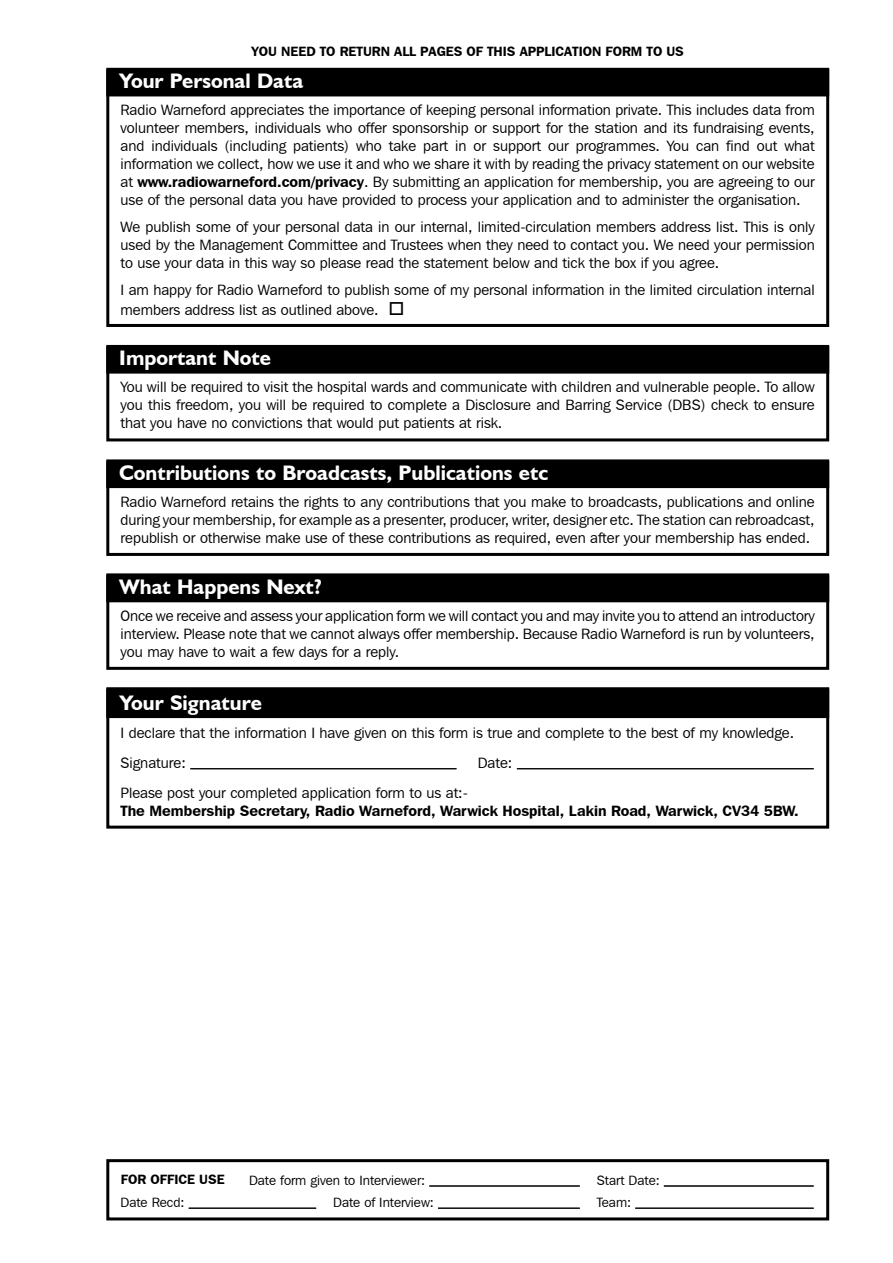
<style>
.page{position:relative;width:893px;height:1263px;background:#fff}
.page>*{position:absolute;margin:0;border:0;box-sizing:border-box;transform-origin:0 0}
.t1{font:700 21px "Humanist 521 BT";color:#fff}
.t2{font:15px/18px "Franklin Gothic IT Cby BT";color:#000;text-align:justify}
.t3{font:600 15px "Franklin Gothic IT Cby BT";color:#000}
.t4{font:13.5px "Franklin Gothic IT Cby BT";color:#000}
.t5{font:600 13.5px "Franklin Gothic IT Cby BT";color:#000}
.s1{font-weight:600}
</style>
<div class="page">
<div style="left:106px;top:687px;width:723px;height:142px;border:3px solid #000"></div>
<hr style="left:190px;top:768px;width:266px;height:1px;background:#000">
<hr style="left:517px;top:768px;width:297px;height:1px;background:#000">
<div style="left:106px;top:689px;width:723px;height:29px;background:#000"></div>
<div style="left:106px;top:1159px;width:723px;height:61px;border:3px solid #000"></div>
<hr style="left:429px;top:1186px;width:151px;height:1px;background:#000">
<hr style="left:664px;top:1186px;width:150px;height:1px;background:#000">
<hr style="left:189px;top:1208px;width:127px;height:1px;background:#000">
<hr style="left:438px;top:1208px;width:142px;height:1px;background:#000">
<hr style="left:635px;top:1208px;width:179px;height:1px;background:#000">
<div style="left:106px;top:345px;width:723px;height:96px;border:3px solid #000"></div>
<div style="left:106px;top:346px;width:723px;height:28px;background:#000;border:2px solid #000"></div>
<div style="left:106px;top:573px;width:723px;height:97px;border:3px solid #000"></div>
<div style="left:106px;top:575px;width:723px;height:27px;background:#000"></div>
<div style="left:106px;top:68px;width:723px;height:259px;border:3px solid #000"></div>
<div style="left:106px;top:69px;width:723px;height:27px;background:#000"></div>
<div style="left:106px;top:459px;width:723px;height:97px;border:3px solid #000"></div>
<div style="left:106px;top:461px;width:723px;height:27px;background:#000"></div>
<p class="t5" style="left:252px;top:46px;width:434px">YOU NEED TO RETURN ALL PAGES OF THIS APPLICATION FORM TO US</p>
<h1 class="t1" style="left:119px;top:72px;width:185px">Your Personal Data</h1>
<p class="t2" style="left:121px;top:102px;width:696px">Radio Warneford appreciates the importance of keeping personal information private. This includes data from volunteer members, individuals who offer sponsorship or support for the station and its fundraising events, and individuals (including patients) who take part in or support our programmes. You can find out what information we collect, how we use it and who we share it with by reading the privacy statement on our website at <span class="s1">www.radiowarneford.com/privacy</span>. By submitting an application for membership, you are agreeing to our use of the personal data you have provided to process your application and to administer the organisation.</p>
<p class="t2" style="left:121px;top:219px;width:696px">We publish some of your personal data in our internal, limited-circulation members address list. This is only used by the Management Committee and Trustees when they need to contact you. We need your permission to use your data in this way so please read the statement below and tick the box if you agree.</p>
<p class="t2" style="left:121px;top:281px;width:696px;line-height:19.6px">I am happy for Radio Warneford to publish some of my personal information in the limited circulation internal members address list as outlined above.</p>
<h1 class="t1" style="left:119px;top:349px;width:153px">Important Note</h1>
<p class="t2" style="left:121px;top:379px;width:696px">You will be required to visit the hospital wards and communicate with children and vulnerable people. To allow you this freedom, you will be required to complete a Disclosure and Barring Service (DBS) check to ensure that you have no convictions that would put patients at risk.</p>
<h1 class="t1" style="left:119px;top:464px;width:431px">Contributions to Broadcasts, Publications etc</h1>
<p class="t2" style="left:121px;top:494px;width:696px">Radio Warneford retains the rights to any contributions that you make to broadcasts, publications and online during your membership, for example as a presenter, producer, writer, designer etc. The station can rebroadcast, republish or otherwise make use of these contributions as required, even after your membership has ended.</p>
<h1 class="t1" style="left:119px;top:578px;width:205px">What Happens Next?</h1>
<p class="t2" style="left:121px;top:608px;width:696px">Once we receive and assess your application form we will contact you and may invite you to attend an introductory interview. Please note that we cannot always offer membership. Because Radio Warneford is run by volunteers, you may have to wait a few days for a reply.</p>
<h1 class="t1" style="left:119px;top:694px;width:144px">Your Signature</h1>
<p class="t2" style="left:121px;top:719px;width:675px;line-height:30px">I declare that the information I have given on this form is true and complete to the best of my knowledge.<br>Signature:</p>
<p class="t2" style="left:478px;top:755px;width:36px">Date:</p>
<p class="t2" style="left:121px;top:785px;width:349px">Please post your completed application form to us at:-</p>
<p class="t3" style="left:121px;top:804px;width:680px">The Membership Secretary, Radio Warneford, Warwick Hospital, Lakin Road, Warwick, CV34 5BW.</p>
<p class="t5" style="left:121px;top:1173px;width:105px">FOR OFFICE USE</p>
<p class="t4" style="left:249px;top:1175px;width:178px">Date form given to Interviewer:</p>
<p class="t4" style="left:597px;top:1175px;width:64px">Start Date:</p>
<p class="t4" style="left:121px;top:1197px;width:66px">Date Recd:</p>
<p class="t4" style="left:333px;top:1197px;width:102px">Date of Interview:</p>
<p class="t4" style="left:597px;top:1197px;width:36px">Team:</p>
</div>
